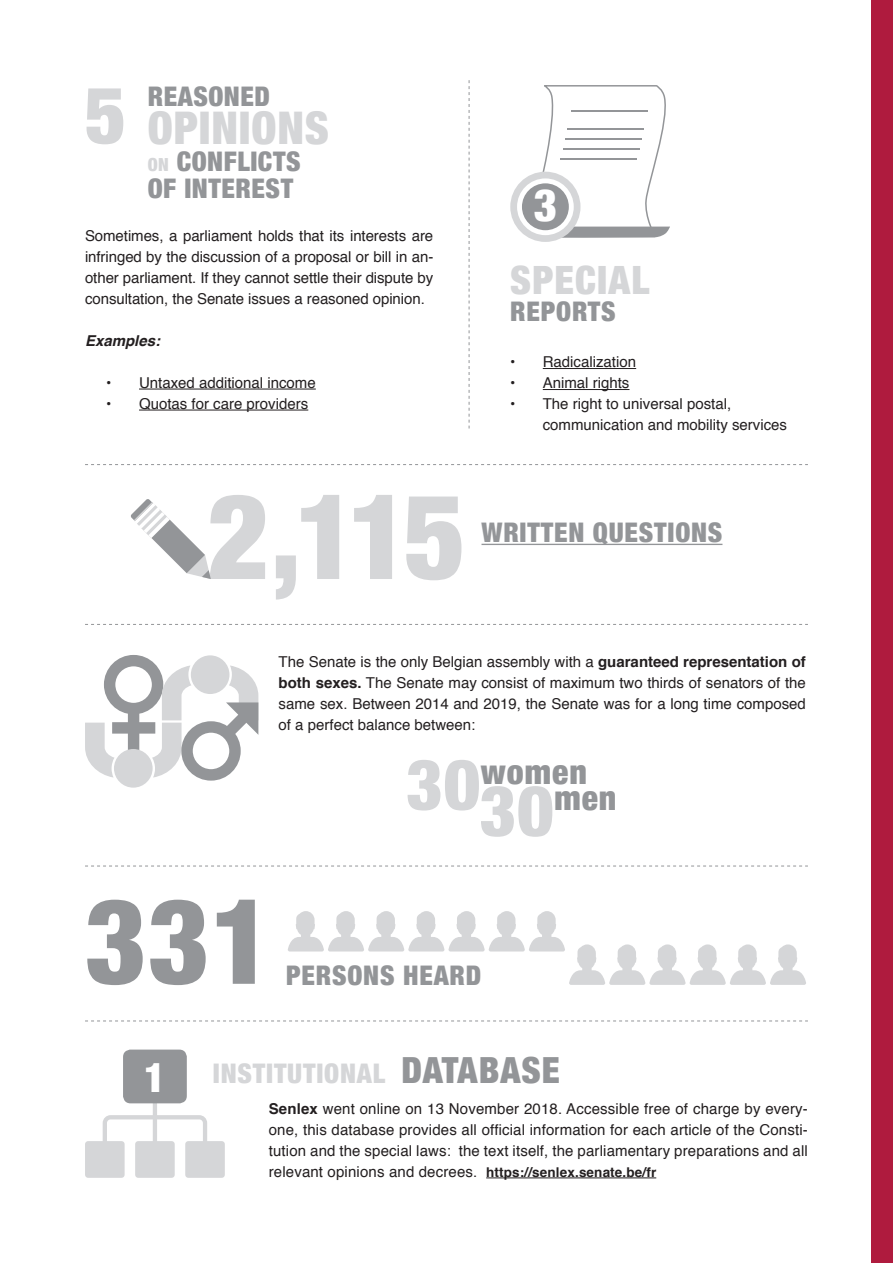
<style>
.page{position:relative;width:893px;height:1263px;background:#fff}
.page>*{position:absolute;margin:0;border:0;box-sizing:border-box;transform-origin:0 0}
.t1{font:900 condensed 118.8px "Helvetica Neue";color:#d5d6d8}
.t2{font:900 condensed 118.8px "Helvetica Neue";color:#939598}
.t3{font:900 condensed 79.2px "Helvetica Neue";color:#d5d6d8}
.t4{font:900 condensed 45px "Helvetica Neue";letter-spacing:.02em;color:#d5d6d8}
.t5{font:900 condensed 45px "Helvetica Neue";color:#fff}
.t6{font:900 condensed 40.95px "Helvetica Neue";color:#fff}
.t7{font:900 condensed 39px "Helvetica Neue";letter-spacing:.03em;color:#d5d6d8}
.t8{font:900 condensed 33.75px "Helvetica Neue";letter-spacing:.03em;color:#939598}
.t9{font:900 condensed 27px "Helvetica Neue";letter-spacing:.03em;color:#939598}
.t10{font:900 condensed 27px "Helvetica Neue";letter-spacing:.03em;color:#d5d6d8}
.t11{font:15px/21px "Helvetica";color:#231f20;text-align:justify}
.t12{font:italic 700 15px "Helvetica";color:#231f20}
.s1{font-size:18px;color:#d5d6d8}
.s2{font-weight:700}
.s3{font-size:70.5px;color:#d5d6d8}
.s4{font-size:36px;color:#939598}
.s5{font-weight:700;font-size:13.5px}
</style>
<div class="page">
<hr style="left:139px;top:389px;width:177px;height:1px;background:#231f20">
<hr style="left:139px;top:410px;width:169px;height:1px;background:#231f20">
<svg style="left:469px;top:80px;width:1px;height:348px"></svg>
<hr style="left:543px;top:368px;width:93px;height:1px;background:#231f20">
<hr style="left:543px;top:389px;width:86px;height:1px;background:#231f20">
<svg style="left:529px;top:86px;width:141px;height:152px"></svg>
<hr style="left:572px;top:110px;width:76px;height:1px;background:#939598">
<hr style="left:567px;top:128px;width:76px;height:1px;background:#939598">
<hr style="left:565px;top:138px;width:76px;height:1px;background:#939598">
<hr style="left:563px;top:148px;width:76px;height:1px;background:#939598">
<hr style="left:561px;top:159px;width:76px;height:1px;background:#939598">
<div style="left:510px;top:172px;width:70px;height:70px;background:#d5d6d8;border-radius:50%"></div>
<div style="left:517px;top:178px;width:57px;height:57px;background:#fff;border-radius:50%"></div>
<div style="left:522px;top:183px;width:47px;height:47px;background:#939598;border-radius:50%"></div>
<svg style="left:85px;top:464px;width:723px;height:1px"></svg>
<hr style="left:481px;top:544px;width:241px;height:1px;background:#939598">
<svg style="left:85px;top:624px;width:723px;height:1px"></svg>
<svg style="left:85px;top:866px;width:723px;height:1px"></svg>
<svg style="left:288px;top:911px;width:518px;height:74px"></svg>
<hr style="left:486px;top:1177px;width:170px;height:1px;background:#231f20">
<svg style="left:85px;top:1053px;width:140px;height:125px"></svg>
<div style="left:123px;top:1049px;width:64px;height:54px;background:#939598;border-radius:8px"></div>
<svg style="left:131px;top:499px;width:80px;height:80px"></svg>
<svg style="left:85px;top:1020px;width:723px;height:1px"></svg>
<div style="left:872px;top:0;width:21px;height:1263px;background:#af1b3e"></div>
<svg style="left:110px;top:661px;width:48px;height:47px"></svg>
<div style="left:104px;top:655px;width:59px;height:59px;border:11px solid #939598;border-radius:50%"></div>
<div style="left:128px;top:709px;width:11px;height:42px;background:#939598"></div>
<div style="left:112px;top:722px;width:43px;height:12px;background:#939598"></div>
<svg style="left:85px;top:723px;width:29px;height:54px"></svg>
<div style="left:114px;top:749px;width:39px;height:39px;background:#d5d6d8;border-radius:50%"></div>
<svg style="left:152px;top:665px;width:39px;height:112px"></svg>
<div style="left:191px;top:655px;width:38px;height:39px;background:#d5d6d8;border-radius:50%"></div>
<svg style="left:187px;top:727px;width:48px;height:48px"></svg>
<div style="left:181px;top:721px;width:60px;height:60px;border:11px solid #939598;border-radius:50%"></div>
<svg style="left:210px;top:665px;width:49px;height:86px"></svg>
<p class="t3" style="left:85px;top:50px;width:43px">5</p>
<p class="t9" style="left:148px;top:75px;width:124px">REASONED</p>
<p class="t4" style="left:148px;top:91px;width:183px">OPINIONS</p>
<p class="t9" style="left:148px;top:139px;width:154px"><span class="s1">ON</span> CONFLICTS</p>
<p class="t9" style="left:148px;top:166px;width:147px">OF INTEREST</p>
<p class="t11" style="left:85px;top:226px;width:350px">Sometimes, a parliament holds that its interests are infringed by the discussion of a proposal or bill in an&shy;other parliament. If they cannot settle their dispute by consultation, the Senate issues a reasoned opinion.</p>
<p class="t12" style="left:85px;top:328px;width:77px">Examples:</p>
<p class="t11" style="left:106px;top:373px;width:211px">• Untaxed additional income</p>
<p class="t11" style="left:106px;top:394px;width:203px">• Quotas for care providers</p>
<p class="t5" style="left:534px;top:168px;width:25px">3</p>
<p class="t7" style="left:510px;top:248px;width:141px">SPECIAL</p>
<p class="t9" style="left:510px;top:289px;width:107px">REPORTS</p>
<p class="t11" style="left:510px;top:352px;width:128px">• Radicalization</p>
<p class="t11" style="left:510px;top:373px;width:121px">• Animal rights</p>
<p class="t11" style="left:543px;top:394px;width:246px;text-indent:-33px">• The right to universal postal, communication and mobility services</p>
<p class="t1" style="left:207px;top:439px;width:260px">2,115</p>
<p class="t9" style="left:481px;top:510px;width:242px">WRITTEN QUESTIONS</p>
<p class="t11" style="left:279px;top:651px;width:529px">The Senate is the only Belgian assembly with a <span class="s2">guaranteed representation of both sexes.</span> The Senate may consist of maximum two thirds of senators of the same sex. Between 2014 and 2019, the Senate was for a long time composed of a perfect balance between:</p>
<p class="t8" style="left:406px;top:744px;width:182px"><span class="s3">30</span> women</p>
<p class="t8" style="left:480px;top:770px;width:138px"><span class="s3">30</span> men</p>
<p class="t2" style="left:85px;top:844px;width:189px">331</p>
<p class="t9" style="left:286px;top:953px;width:197px">PERSONS HEARD</p>
<p class="t6" style="left:144px;top:1043px;width:23px">1</p>
<p class="t10" style="left:213px;top:1051px;width:348px">INSTITUTIONAL <span class="s4">DATABASE</span></p>
<p class="t11" style="left:269px;top:1098px;width:541px"><span class="s2">Senlex</span> went online on 13 November 2018. Accessible free of charge by every&shy;one, this database provides all official information for each article of the Consti&shy;tution and the special laws: the text itself, the parliamentary preparations and all relevant opinions and decrees. <span class="s5">https://senlex.senate.be/fr</span></p>
</div>
